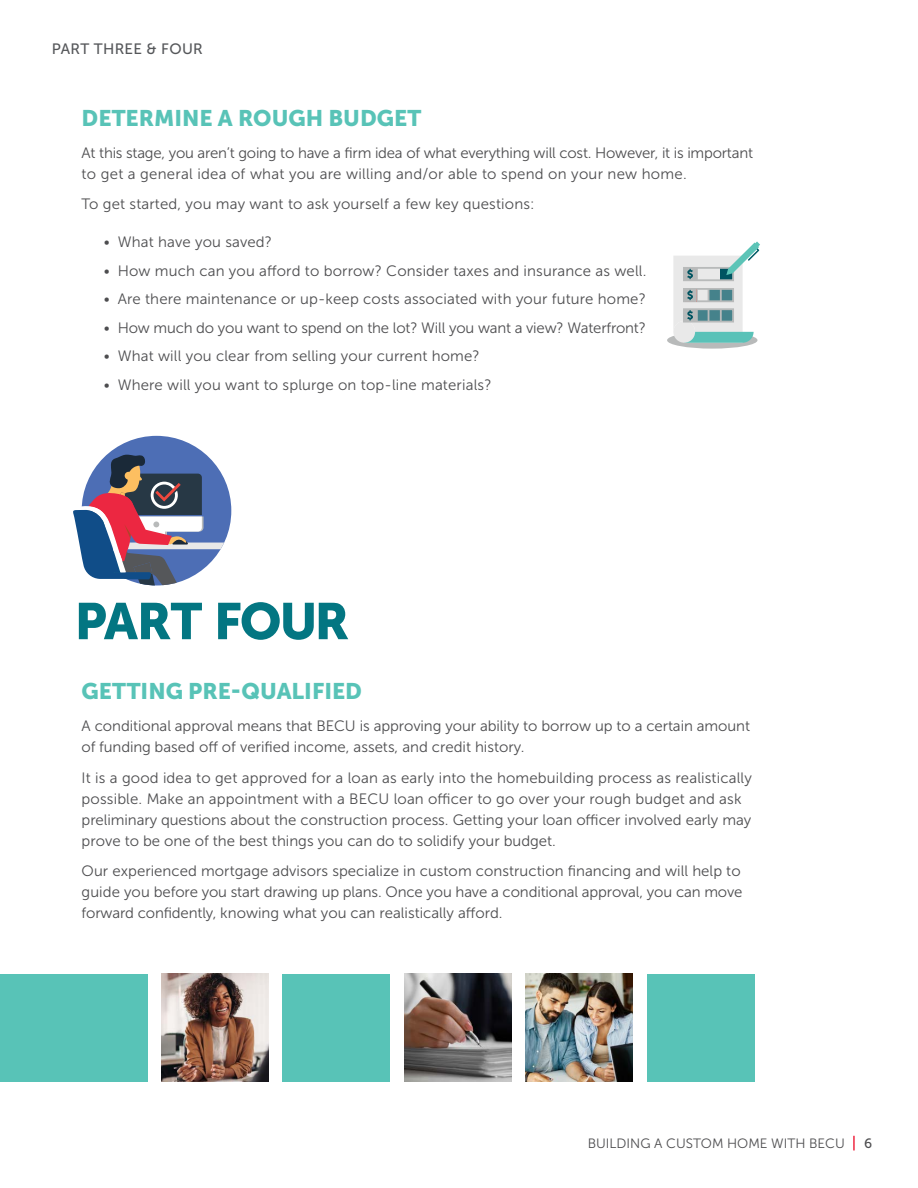
<style>
.page{position:relative;width:918px;height:1188px;background:#fff}
.page>*{position:absolute;margin:0;border:0;box-sizing:border-box;transform-origin:0 0}
.t1{font:51px "Museo Sans 900";letter-spacing:-.04em;color:#037682}
.t2{font:22.5px "Museo Sans 900";color:#58c3b7}
.t3{font:15px/21px "Museo Sans 300";letter-spacing:.005em;color:#4d4d4f}
.t4{font:15px/21px "Museo Sans 300";letter-spacing:-.015em;color:#4d4d4f}
.t5{font:15px "Museo Sans 500";letter-spacing:.02em;color:#55575a}
.t6{font:13.5px "Museo Sans 300";color:#4d4d4f}
.t7{font:13.5px "Museo Sans 500";color:#4d4d4f}
</style>
<div class="page">
<svg style="left:853px;top:1136px;width:2px;height:14px"></svg>
<div style="left:82px;top:436px;width:149px;height:150px;background:#4d6eb5;border-radius:50%"></div>
<svg style="left:73px;top:455px;width:152px;height:131px"></svg>
<div style="left:667px;top:332px;width:91px;height:17px;background:#b8baba;border-radius:50%"></div>
<svg style="left:673px;top:242px;width:87px;height:101px"></svg>
<div style="left:0;top:974px;width:147px;height:107px;background:#58c3b7"></div>
<img style="left:161px;top:974px;width:108px;height:107px">
<div style="left:283px;top:974px;width:107px;height:107px;background:#58c3b7"></div>
<div style="left:647px;top:974px;width:107px;height:107px;background:#58c3b7"></div>
<img style="left:525px;top:974px;width:108px;height:107px">
<img style="left:404px;top:974px;width:108px;height:107px">
<p class="t5" style="left:52px;top:41px;width:152px">PART THREE &amp; FOUR</p>
<h2 class="t2" style="left:82px;top:105px;width:341px">DETERMINE A ROUGH BUDGET</h2>
<p class="t4" style="left:82px;top:142px;width:673px">At this stage, you aren’t going to have a firm idea of what everything will cost. However, it is important to get a general idea of what you are willing and/or able to spend on your new home.</p>
<p class="t3" style="left:82px;top:194px;width:454px">To get started, you may want to ask yourself a few key questions:</p>
<p class="t3" style="left:104px;top:232px;width:170px">• What have you saved?</p>
<p class="t3" style="left:104px;top:260px;width:544px">• How much can you afford to borrow? Consider taxes and insurance as well.</p>
<p class="t3" style="left:104px;top:289px;width:544px">• Are there maintenance or up-keep costs associated with your future home?</p>
<p class="t4" style="left:104px;top:317px;width:544px">• How much do you want to spend on the lot? Will you want a view? Waterfront?</p>
<p class="t3" style="left:104px;top:346px;width:377px">• What will you clear from selling your current home?</p>
<p class="t3" style="left:104px;top:374px;width:389px">• Where will you want to splurge on top-line materials?</p>
<h1 class="t1" style="left:75px;top:592px;width:276px">PART FOUR</h1>
<h2 class="t2" style="left:82px;top:679px;width:282px">GETTING PRE-QUALIFIED</h2>
<p class="t3" style="left:82px;top:715px;width:670px">A conditional approval means that BECU is approving your ability to borrow up to a certain amount of funding based off of verified income, assets, and credit history.</p>
<p class="t3" style="left:82px;top:767px;width:672px">It is a good idea to get approved for a loan as early into the homebuilding process as realistically possible. Make an appointment with a BECU loan officer to go over your rough budget and ask preliminary questions about the construction process. Getting your loan officer involved early may prove to be one of the best things you can do to solidify your budget.</p>
<p class="t3" style="left:82px;top:861px;width:662px">Our experienced mortgage advisors specialize in custom construction financing and will help to guide you before you start drawing up plans. Once you have a conditional approval, you can move forward confidently, knowing what you can realistically afford.</p>
<p class="t6" style="left:588px;top:1136px;width:259px">BUILDING A CUSTOM HOME WITH BECU</p>
<p class="t7" style="left:864px;top:1136px;width:10px">6</p>
</div>
